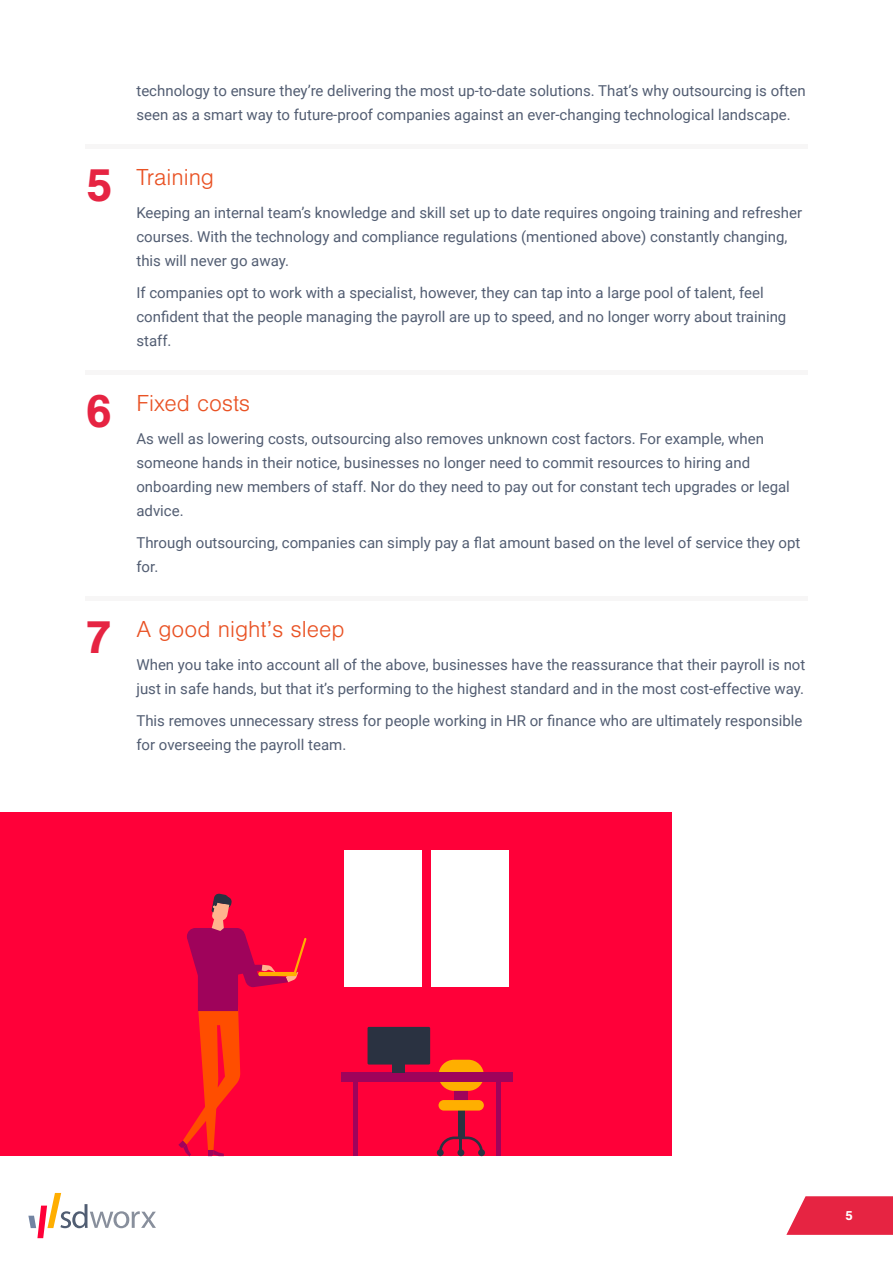
<style>
.page{position:relative;width:893px;height:1263px;background:#fff}
.page>*{position:absolute;margin:0;border:0;box-sizing:border-box;transform-origin:0 0}
.t1{font:700 48px "Nimbus San";color:#e62442}
.t2{font:300 24px "Nimbus San";color:#e95224}
.t3{font:15px/24px "Roboto";color:#525d72}
.t4{font:700 13.5px "Nimbus San";color:#fff}
</style>
<div class="page">
<svg style="left:786px;top:1196px;width:107px;height:39px;background:#e83a55"></svg>
<svg style="left:28px;top:1193px;width:128px;height:45px"></svg>
<div style="left:85px;top:144px;width:723px;height:5px;background:#f7f6f6"></div>
<div style="left:85px;top:370px;width:723px;height:5px;background:#f7f6f6"></div>
<div style="left:85px;top:596px;width:723px;height:5px;background:#f7f6f6"></div>
<div style="left:0;top:812px;width:672px;height:344px;background:#ff0039"></div>
<svg style="left:178px;top:893px;width:129px;height:263px"></svg>
<div style="left:455px;top:1085px;width:13px;height:21px;background:#9f035b"></div>
<div style="left:458px;top:1110px;width:6px;height:28px;background:#2a3241"></div>
<div style="left:438px;top:1060px;width:46px;height:31px;background:#ffaf00;border-radius:16px"></div>
<div style="left:438px;top:1100px;width:46px;height:10px;background:#ffaf00;border-radius:5px"></div>
<div style="left:437px;top:1149px;width:7px;height:7px;background:#2a3241;border-radius:50%"></div>
<div style="left:478px;top:1149px;width:7px;height:7px;background:#2a3241;border-radius:50%"></div>
<div style="left:457px;top:1149px;width:7px;height:7px;background:#2a3241;border-radius:50%"></div>
<svg style="left:439px;top:1136px;width:44px;height:17px"></svg>
<div style="left:353px;top:1078px;width:5px;height:78px;background:#9f035b"></div>
<div style="left:496px;top:1078px;width:5px;height:78px;background:#9f035b"></div>
<div style="left:341px;top:1072px;width:171px;height:9px;background:#9f035b"></div>
<div style="left:368px;top:1027px;width:62px;height:37px;background:#2a3241"></div>
<div style="left:393px;top:1053px;width:12px;height:19px;background:#2a3241"></div>
<div style="left:344px;top:850px;width:78px;height:137px;background:#fff"></div>
<div style="left:431px;top:850px;width:78px;height:137px;background:#fff"></div>
<p class="t3" style="left:136px;top:78px;width:671px">technology to ensure they’re delivering the most up-to-date solutions. That’s why outsourcing is often seen as a smart way to future-proof companies against an ever-changing technological landscape.</p>
<h1 class="t1" style="left:85px;top:158px;width:28px">5</h1>
<h2 class="t2" style="left:136px;top:165px;width:79px">Training</h2>
<p class="t3" style="left:136px;top:200px;width:667px">Keeping an internal team’s knowledge and skill set up to date requires ongoing training and refresher courses. With the technology and compliance regulations (mentioned above) constantly changing, this will never go away.</p>
<p class="t3" style="left:136px;top:280px;width:651px">If companies opt to work with a specialist, however, they can tap into a large pool of talent, feel confident that the people managing the payroll are up to speed, and no longer worry about training staff.</p>
<h1 class="t1" style="left:85px;top:384px;width:28px">6</h1>
<h2 class="t2" style="left:136px;top:391px;width:115px">Fixed costs</h2>
<p class="t3" style="left:136px;top:426px;width:655px">As well as lowering costs, outsourcing also removes unknown cost factors. For example, when someone hands in their notice, businesses no longer need to commit resources to hiring and onboarding new members of staff. Nor do they need to pay out for constant tech upgrades or legal advice.</p>
<p class="t3" style="left:136px;top:530px;width:665px">Through outsourcing, companies can simply pay a flat amount based on the level of service they opt for.</p>
<h1 class="t1" style="left:85px;top:610px;width:28px">7</h1>
<h2 class="t2" style="left:136px;top:617px;width:210px">A good night’s sleep</h2>
<p class="t3" style="left:136px;top:652px;width:670px">When you take into account all of the above, businesses have the reassurance that their payroll is not just in safe hands, but that it’s performing to the highest standard and in the most cost-effective way.</p>
<p class="t3" style="left:136px;top:708px;width:668px">This removes unnecessary stress for people working in HR or finance who are ultimately responsible for overseeing the payroll team.</p>
<p class="t4" style="left:845px;top:1208px;width:9px">5</p>
</div>
